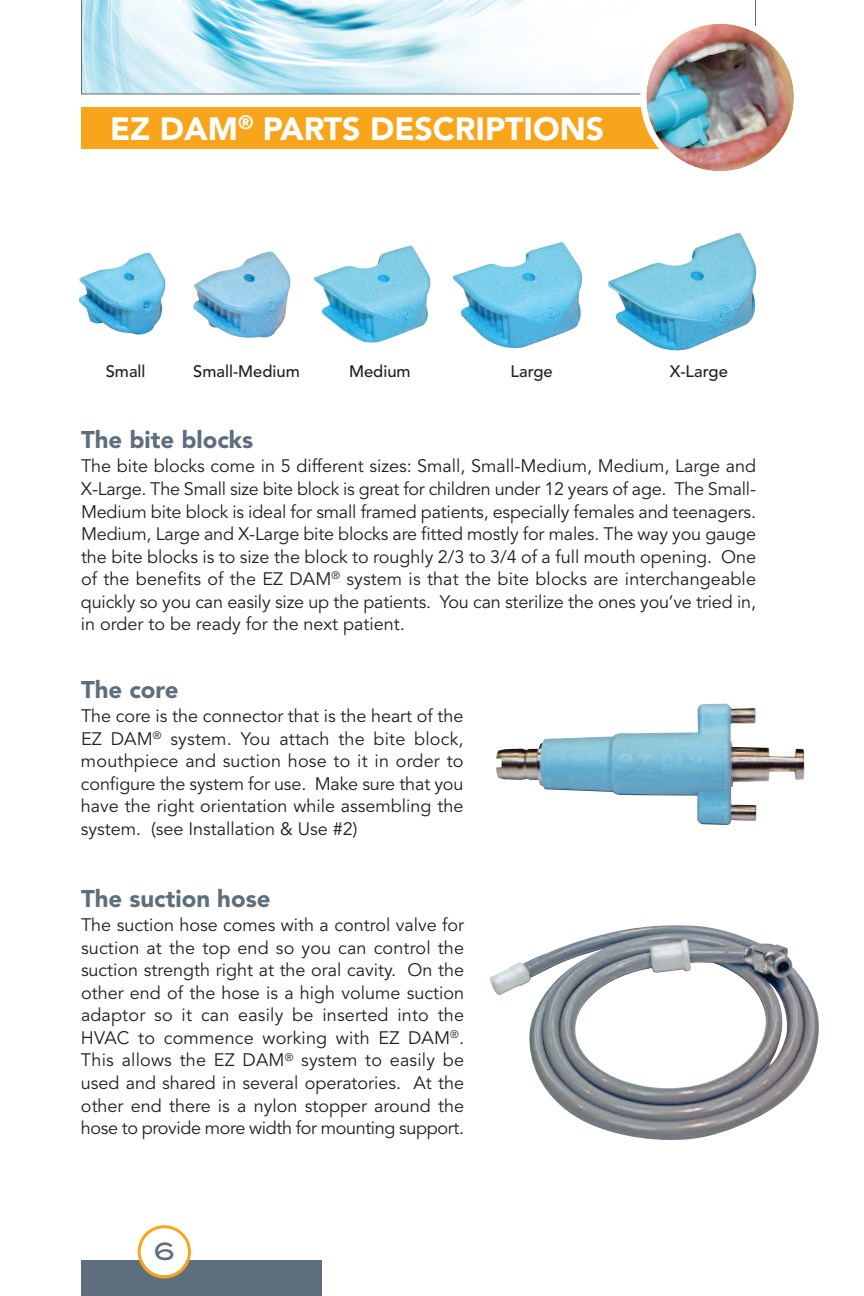
<style>
.page{position:relative;width:864px;height:1296px;background:#fff}
.page>*{position:absolute;margin:0;border:0;box-sizing:border-box;transform-origin:0 0}
.t1{font:900 32px "Avenir";color:#fff}
.t2{font:900 24px "Avenir";color:#5e6e7d}
.t3{font:24px "Blair Md ITCTT Medium";color:#5e6e7d}
.t4{font:18px/22.6px "Avenir";color:#231f20;text-align:justify}
.t5{font:500 16.6px "Avenir";color:#231f20}
</style>
<div class="page">
<div style="left:81px;top:1261px;width:241px;height:35px;background:#5e6e7d"></div>
<svg style="left:138px;top:1225px;width:53px;height:53px"></svg>
<svg style="left:81px;top:0;width:675px;height:94px"></svg>
<div style="left:81px;top:108px;width:675px;height:41px;background:#f9a51b"></div>
<img style="left:640px;top:18px;width:154px;height:153px">
<img style="left:78px;top:253px;width:88px;height:82px">
<img style="left:193px;top:251px;width:98px;height:87px">
<img style="left:314px;top:245px;width:117px;height:98px">
<img style="left:452px;top:242px;width:131px;height:106px">
<img style="left:607px;top:233px;width:150px;height:118px">
<img style="left:496px;top:704px;width:309px;height:121px">
<img style="left:490px;top:925px;width:329px;height:215px">
<h1 class="t1" style="left:110px;top:116px;width:495px">EZ DAM<sup>®</sup> PARTS DESCRIPTIONS</h1>
<p class="t5" style="left:106px;top:365px;width:41px">Small</p>
<p class="t5" style="left:193px;top:365px;width:108px">Small-Medium</p>
<p class="t5" style="left:349px;top:365px;width:63px">Medium</p>
<p class="t5" style="left:511px;top:365px;width:44px">Large</p>
<p class="t5" style="left:670px;top:365px;width:60px">X-Large</p>
<h2 class="t2" style="left:81px;top:430px;width:174px">The bite blocks</h2>
<p class="t4" style="left:81px;top:456px;width:677px">The bite blocks come in 5 different sizes: Small, Small-Medium, Medium, Large and X-Large. The Small size bite block is great for children under 12 years of age. The Small-Medium bite block is ideal for small framed patients, especially females and teenagers.<br>Medium, Large and X-Large bite blocks are fitted mostly for males. The way you gauge the bite blocks is to size the block to roughly 2/3 to 3/4 of a full mouth opening. One of the benefits of the EZ DAM<sup>®</sup> system is that the bite blocks are interchangeable quickly so you can easily size up the patients. You can sterilize the ones you’ve tried in, in order to be ready for the next patient.</p>
<h2 class="t2" style="left:81px;top:680px;width:99px">The core</h2>
<p class="t4" style="left:81px;top:706px;width:384px">The core is the connector that is the heart of the EZ DAM<sup>®</sup> system. You attach the bite block, mouthpiece and suction hose to it in order to configure the system for use. Make sure that you have the right orientation while assembling the system. (see Installation &amp; Use #2)</p>
<h2 class="t2" style="left:81px;top:889px;width:191px">The suction hose</h2>
<p class="t4" style="left:81px;top:915px;width:385px">The suction hose comes with a control valve for suction at the top end so you can control the suction strength right at the oral cavity. On the other end of the hose is a high volume suction adaptor so it can easily be inserted into the HVAC to commence working with EZ DAM<sup>®</sup>.<br>This allows the EZ DAM<sup>®</sup> system to easily be used and shared in several operatories. At the other end there is a nylon stopper around the hose to provide more width for mounting support.</p>
<h2 class="t3" style="left:154px;top:1232px;width:23px">6</h2>
</div>
